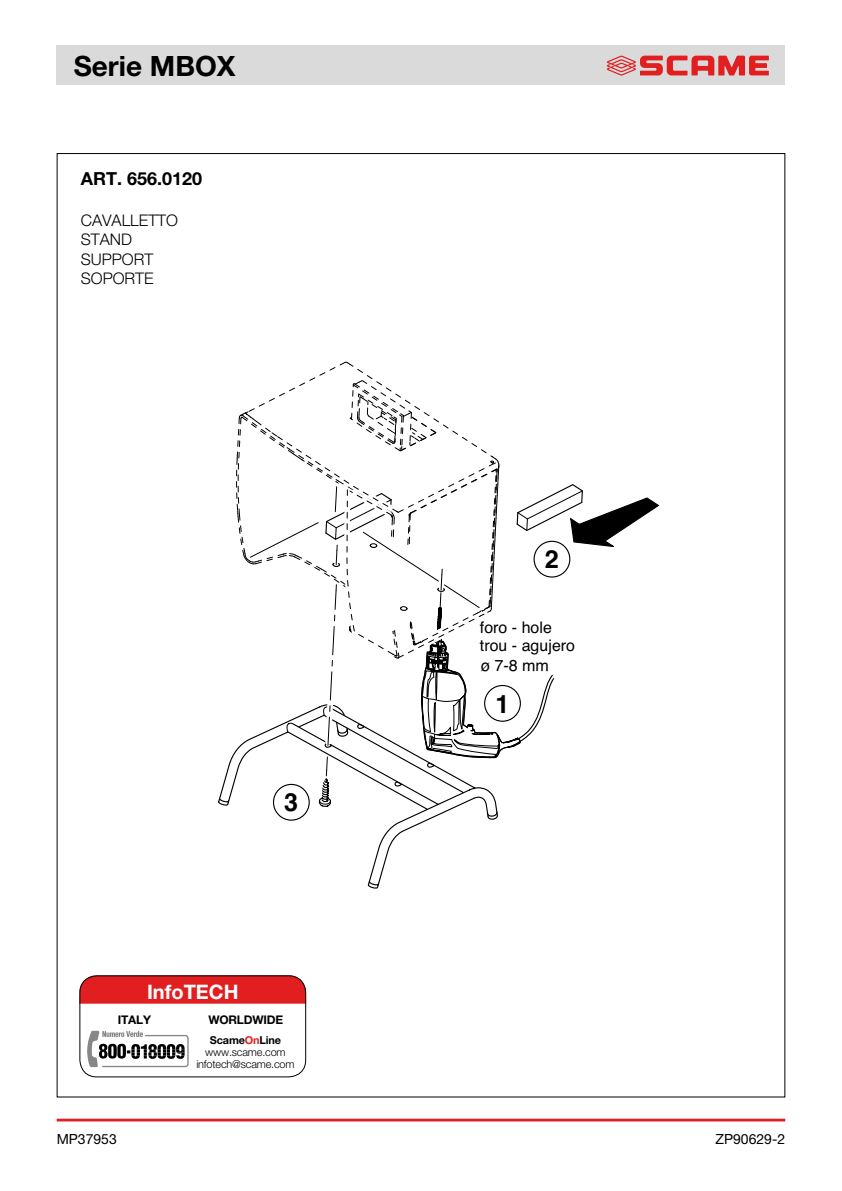
<style>
.page{position:relative;width:842px;height:1191px;background:#fff}
.page>*{position:absolute;margin:0;border:0;box-sizing:border-box;transform-origin:0 0}
.t1{font:700 28px "Helvetica Neue";color:#000}
.t2{font:700 25.2px "Helvetica";color:#000}
.t3{font:700 20px "Helvetica Neue";color:#fff}
.t4{font:700 18px "Helvetica Neue";color:#000}
.t5{font:300 16px/19.2px "Helvetica Neue";color:#000}
.t6{font:16px/18px "Helvetica";color:#000}
.t7{font:14px "Helvetica Neue";color:#000}
.t8{font:700 12px "Helvetica Neue";letter-spacing:-.015em;color:#000}
.t9{font:300 11px/12.2px "Helvetica Neue";letter-spacing:-.015em;color:#000;text-align:center}
.s1{font-weight:700}
.s2{font-weight:700;color:#e11f21}
</style>
<div class="page">
<div style="left:57px;top:45px;width:728px;height:40px;background:#dadada"></div>
<svg style="left:218px;top:362px;width:442px;height:526px"></svg>
<div style="left:534px;top:541px;width:36px;height:36px;background:#fff;border-radius:50%"></div>
<div style="left:533px;top:541px;width:37px;height:36px;border:1px solid #000;border-radius:50%"></div>
<div style="left:273px;top:784px;width:36px;height:36px;background:#fff;border-radius:50%"></div>
<div style="left:273px;top:784px;width:37px;height:36px;border:1px solid #000;border-radius:50%"></div>
<hr style="left:57px;top:1118px;width:728px;height:3px;background:#e11f21">
<svg style="left:607px;top:56px;width:162px;height:20px"></svg>
<svg style="left:87px;top:1030px;width:102px;height:37px"></svg>
<div style="left:81px;top:975px;width:225px;height:28px;background:#e11f21"></div>
<div style="left:79px;top:975px;width:227px;height:102px;border:1px solid #000;border-radius:17px"></div>
<h1 class="t1" style="left:74px;top:49px;width:163px">Serie MBOX</h1>
<h3 class="t4" style="left:81px;top:168px;width:123px">ART. 656.0120</h3>
<h3 class="t5" style="left:81px;top:210px;width:99px">CAVALLETTO<br>STAND<br>SUPPORT<br>SOPORTE</h3>
<h2 class="t2" style="left:284px;top:782px;width:16px">3</h2>
<h3 class="t3" style="left:147px;top:979px;width:93px">InfoTECH</h3>
<p class="t8" style="left:118px;top:1012px;width:35px">ITALY</p>
<p class="t8" style="left:208px;top:1012px;width:76px">WORLDWIDE</p>
<p class="t9" style="left:196px;top:1033px;width:100px"><span class="s1">Scame</span><span class="s2">On</span><span class="s1">Line </span>www.scame.com infotech@scame.com</p>
<h2 class="t2" style="left:545px;top:539px;width:16px">2</h2>
<h3 class="t6" style="left:480px;top:619px;width:97px">foro - hole trou - agujero</h3>
<h3 class="t6" style="left:481px;top:656px;width:70px;rotate:1deg">ø 7-8 mm</h3>
<h2 class="t2" style="left:495px;top:683px;width:16px">1</h2>
<p class="t7" style="left:57px;top:1130px;width:62px">MP37953</p>
<p class="t7" style="left:715px;top:1130px;width:71px">ZP90629-2</p>
</div>
